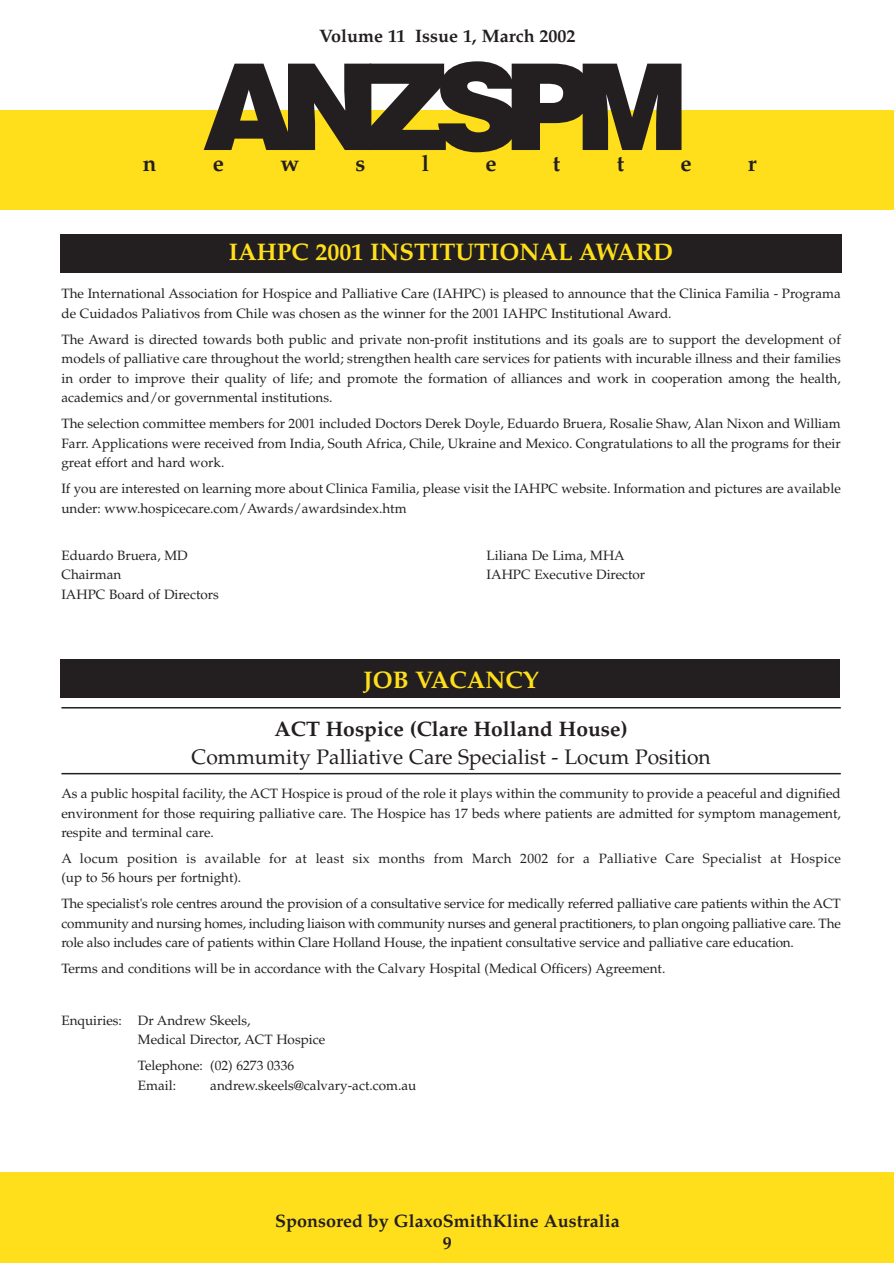
<style>
.page{position:relative;width:894px;height:1263px;background:#fff}
.page>*{position:absolute;margin:0;border:0;box-sizing:border-box;transform-origin:0 0}
.t1{font:900 120px "Helvetica";letter-spacing:-.135em;color:#231f20}
.t2{font:700 24px "Palatino";color:#ffdf1b}
.t3{font:700 22.5px "Palatino";color:#231f20}
.t4{font:21px "Palatino";color:#231f20}
.t5{font:700 21px "Palatino";color:#231f20}
.t6{font:700 18px/21.9px "Palatino";color:#231f20;text-align:center}
.t7{font:13.5px/19.5px "Palatino";color:#231f20}
.t8{font:13.5px/19.5px "Palatino";letter-spacing:.02em;color:#231f20}
</style>
<div class="page">
<div style="left:0;top:1172px;width:894px;height:91px;background:#ffdf1b"></div>
<div style="left:1px;top:110px;width:893px;height:100px;background:#ffdf1b"></div>
<div style="left:0;top:110px;width:14px;height:100px;background:#ffdf1b"></div>
<div style="left:60px;top:234px;width:781px;height:38px;background:#231f20"></div>
<div style="left:60px;top:659px;width:779px;height:38px;background:#231f20"></div>
<hr style="left:61px;top:707px;width:780px;height:2px;background:#231f20">
<hr style="left:61px;top:773px;width:780px;height:1px;background:#231f20">
<h3 class="t6" style="left:319px;top:27px;width:258px">Volume 11 Issue 1, March 2002</h3>
<h1 class="t1" style="left:202px;top:64px;width:488px">ANZSPM</h1>
<h3 class="t3" style="left:143px;top:155px;width:15px">n</h3>
<h3 class="t3" style="left:213px;top:155px;width:13px">e</h3>
<h3 class="t3" style="left:280px;top:155px;width:20px">w</h3>
<h3 class="t3" style="left:355px;top:155px;width:11px">s</h3>
<h3 class="t3" style="left:422px;top:155px;width:9px">l</h3>
<h3 class="t3" style="left:485px;top:155px;width:13px">e</h3>
<h3 class="t3" style="left:553px;top:155px;width:9px">t</h3>
<h3 class="t3" style="left:617px;top:155px;width:9px">t</h3>
<h3 class="t3" style="left:680px;top:155px;width:13px">e</h3>
<h3 class="t3" style="left:748px;top:155px;width:10px">r</h3>
<h2 class="t2" style="left:229px;top:243px;width:446px">IAHPC 2001 INSTITUTIONAL AWARD</h2>
<p class="t7" style="left:61px;top:286px;width:781px">The International Association for Hospice and Palliative Care (IAHPC) is pleased to announce that the Clinica Familia - Programa de Cuidados Paliativos from Chile was chosen as the winner for the 2001 IAHPC Institutional Award.</p>
<p class="t7" style="left:61px;top:331px;width:781px;text-align:justify">The Award is directed towards both public and private non-profit institutions and its goals are to support the development of models of palliative care throughout the world; strengthen health care services for patients with incurable illness and their families in order to improve their quality of life; and promote the formation of alliances and work in cooperation among the health, academics and/or governmental institutions.</p>
<p class="t7" style="left:61px;top:415px;width:781px;text-align:justify">The selection committee members for 2001 included Doctors Derek Doyle, Eduardo Bruera, Rosalie Shaw, Alan Nixon and William Farr. Applications were received from India, South Africa, Chile, Ukraine and Mexico. Congratulations to all the programs for their great effort and hard work.</p>
<p class="t7" style="left:61px;top:480px;width:781px">If you are interested on learning more about Clinica Familia, please visit the IAHPC website. Information and pictures are available under: www.hospicecare.com/Awards/awardsindex.htm</p>
<p class="t7" style="left:61px;top:547px;width:128px">Eduardo Bruera, MD</p>
<p class="t7" style="left:487px;top:547px;width:140px">Liliana De Lima, MHA</p>
<p class="t7" style="left:61px;top:566px;width:61px">Chairman</p>
<p class="t7" style="left:487px;top:566px;width:160px">IAHPC Executive Director</p>
<p class="t7" style="left:61px;top:586px;width:159px">IAHPC Board of Directors</p>
<h2 class="t2" style="left:363px;top:670px;width:177px">JOB VACANCY</h2>
<h3 class="t5" style="left:275px;top:721px;width:355px">ACT Hospice (Clare Holland House)</h3>
<h3 class="t4" style="left:191px;top:749px;width:521px">Commumity Palliative Care Specialist - Locum Position</h3>
<p class="t7" style="left:61px;top:785px;width:781px;text-align:justify">As a public hospital facility, the ACT Hospice is proud of the role it plays within the community to provide a peaceful and dignified environment for those requiring palliative care. The Hospice has 17 beds where patients are admitted for symptom management, respite and terminal care.</p>
<p class="t8" style="left:61px;top:850px;width:781px">A locum position is available for at least six months from March 2002 for a Palliative Care Specialist at Hospice (up to 56 hours per fortnight).</p>
<p class="t7" style="left:61px;top:895px;width:781px;text-align:justify">The specialist's role centres around the provision of a consultative service for medically referred palliative care patients within the ACT community and nursing homes, including liaison with community nurses and general practitioners, to plan ongoing palliative care. The role also includes care of patients within Clare Holland House, the inpatient consultative service and palliative care education.</p>
<p class="t7" style="left:61px;top:960px;width:605px">Terms and conditions will be in accordance with the Calvary Hospital (Medical Officers) Agreement.</p>
<p class="t7" style="left:138px;top:1012px;width:189px;text-indent:-77px">Enquiries: Dr Andrew Skeels,<br>Medical Director, ACT Hospice</p>
<p class="t7" style="left:138px;top:1057px;width:158px">Telephone: (02) 6273 0336<br>Email:</p>
<p class="t7" style="left:210px;top:1077px;width:208px">andrew.skeels@calvary-act.com.au</p>
<h3 class="t6" style="left:275px;top:1212px;width:346px">Sponsored by GlaxoSmithKline Australia<br>9</h3>
</div>
